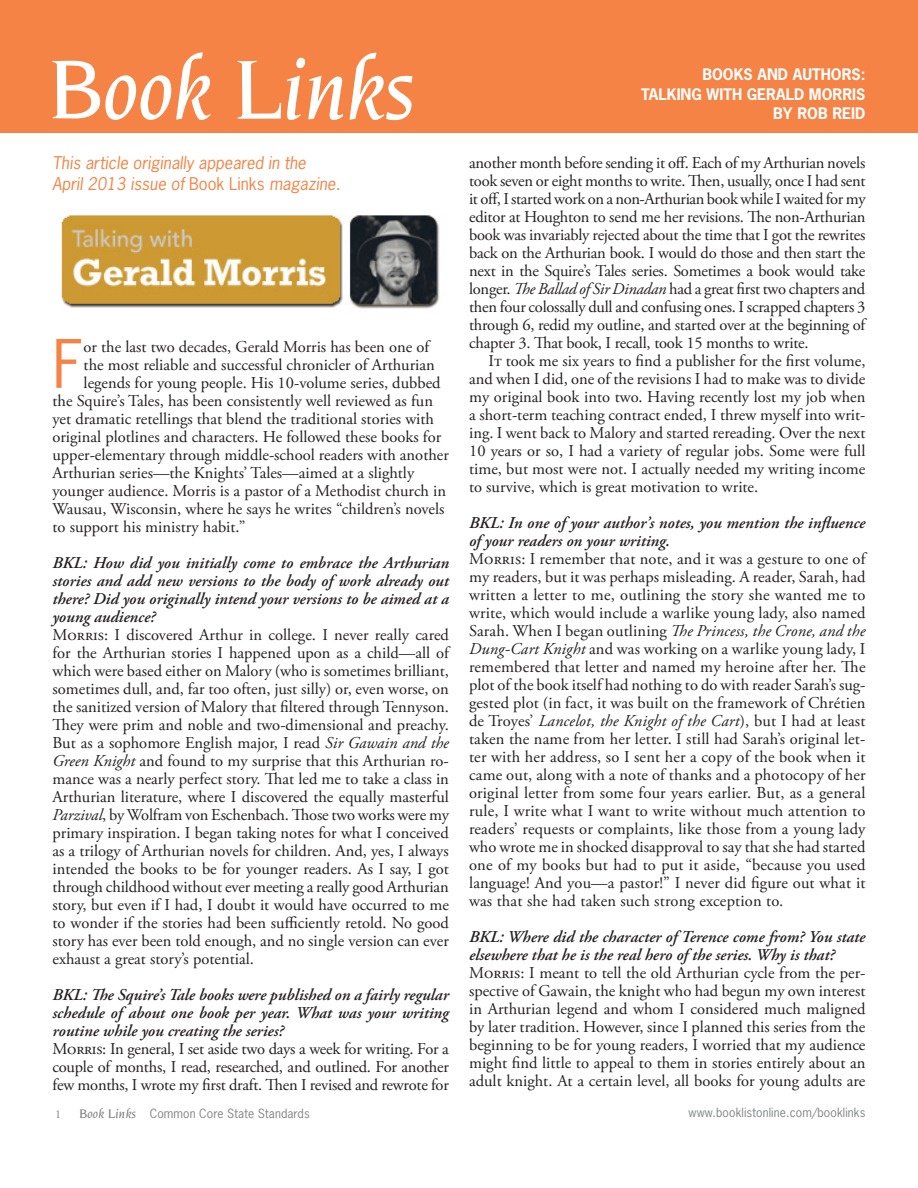
<style>
.page{position:relative;width:918px;height:1188px;background:#fff}
.page>*{position:absolute;margin:0;border:0;box-sizing:border-box;transform-origin:0 0}
.BodyNoIndent_DropCap{font:62.7px "News Gothic Std";color:#f58345}
.Answer{font:16.5px/18px "Adobe Garamond Pro";color:#231f20;text-align:justify}
.BodyNoIndent_DropCap-2{font:16.5px "Adobe Garamond Pro";color:#231f20}
.Question{font:italic 600 16.5px/18px "Adobe Garamond Pro";color:#231f20;text-align:justify}
.Answer2{font:16.5px/18px "Adobe Garamond Pro";color:#231f20;text-align:justify}
.Poetry{font:italic 16.5px/21px "News Gothic Std";color:#f58345}
.t1{font:700 15px/19.5px "News Gothic Std";color:#fff;text-align:right}
.t2{font:12px "News Gothic Std";letter-spacing:.01em;color:#808285}
.t3{font:12px "Adobe Garamond Pro";color:#808285}
.s1{font-style:normal}
.s2{font-style:italic}
.s3{font-family:"Novarese";font-weight:500;font-style:italic;font-size:13.5px}
</style>
<div class="page">
<div style="left:0;top:0;width:918px;height:133px;background:#f58345"></div>
<svg style="left:296px;top:57px;width:10px;height:12px"></svg>
<svg style="left:237px;top:61px;width:44px;height:58px"></svg>
<svg style="left:287px;top:76px;width:14px;height:44px"></svg>
<svg style="left:308px;top:76px;width:36px;height:44px"></svg>
<svg style="left:350px;top:52px;width:62px;height:68px"></svg>
<svg style="left:52px;top:52px;width:159px;height:68px"></svg>
<img style="left:61px;top:215px;width:378px;height:94px">
<p class="Poetry" style="left:52px;top:152px;width:289px">This article originally appeared in the<br>April 2013 issue of <span class="s1">Book Links</span> magazine.</p>
<p class="BodyNoIndent_DropCap" style="left:52px;top:324px;width:32px">F</p>
<p class="BodyNoIndent_DropCap-2" style="left:84px;top:337px;width:347px">or the last two decades, Gerald Morris has been one of</p>
<p class="BodyNoIndent_DropCap-2" style="left:84px;top:355px;width:353px">the most reliable and successful chronicler of Arthurian</p>
<p class="BodyNoIndent_DropCap-2" style="left:84px;top:373px;width:358px">legends for young people. His 10-volume series, dubbed</p>
<p class="BodyNoIndent_DropCap-2" style="left:52px;top:391px;width:382px">the Squire’s Tales, has been consistently well reviewed as fun</p>
<p class="BodyNoIndent_DropCap-2" style="left:52px;top:409px;width:383px">yet dramatic retellings that blend the traditional stories with</p>
<p class="BodyNoIndent_DropCap-2" style="left:52px;top:427px;width:390px">original plotlines and characters. He followed these books for</p>
<p class="BodyNoIndent_DropCap-2" style="left:52px;top:445px;width:398px">upper-elementary through middle-school readers with another</p>
<p class="BodyNoIndent_DropCap-2" style="left:52px;top:463px;width:363px">Arthurian series—the Knights’ Tales—aimed at a slightly</p>
<p class="BodyNoIndent_DropCap-2" style="left:52px;top:481px;width:395px">younger audience. Morris is a pastor of a Methodist church in</p>
<p class="BodyNoIndent_DropCap-2" style="left:52px;top:499px;width:393px">Wausau, Wisconsin, where he says he writes “children’s novels</p>
<p class="BodyNoIndent_DropCap-2" style="left:52px;top:517px;width:194px">to support his ministry habit.”</p>
<p class="Question" style="left:52px;top:554px;width:398px">BKL: How did you initially come to embrace the Arthurian stories and add new versions to the body of work already out there? Did you originally intend your versions to be aimed at a young audience?</p>
<p class="Answer" style="left:52px;top:626px;width:398px">Morris: I discovered Arthur in college. I never really cared for the Arthurian stories I happened upon as a child—all of which were based either on Malory (who is sometimes brilliant, sometimes dull, and, far too often, just silly) or, even worse, on the sanitized version of Malory that filtered through Tennyson.<br>They were prim and noble and two-dimensional and preachy.<br>But as a sophomore English major, I read <span class="s2">Sir Gawain and the Green Knight</span> and found to my surprise that this Arthurian ro&shy;mance was a nearly perfect story. That led me to take a class in Arthurian literature, where I discovered the equally masterful <span class="s2">Parzival</span>, by Wolfram von Eschenbach. Those two works were my primary inspiration. I began taking notes for what I conceived as a trilogy of Arthurian novels for children. And, yes, I always intended the books to be for younger readers. As I say, I got through childhood without ever meeting a really good Arthurian story, but even if I had, I doubt it would have occurred to me to wonder if the stories had been sufficiently retold. No good story has ever been told enough, and no single version can ever exhaust a great story’s potential.</p>
<p class="Question" style="left:52px;top:986px;width:398px">BKL: The Squire’s Tale books were published on a fairly regular schedule of about one book per year. What was your writing routine while you creating the series?</p>
<p class="Answer" style="left:52px;top:1040px;width:398px">Morris: In general, I set aside two days a week for writing. For a couple of months, I read, researched, and outlined. For another few months, I wrote my first draft. Then I revised and rewrote for</p>
<p class="t1" style="left:641px;top:65px;width:226px">BOOKS AND AUTHORS:<br>TALKING WITH GERALD MORRIS<br>BY ROB REID</p>
<p class="Answer" style="left:469px;top:154px;width:398px">another month before sending it off. Each of my Arthurian novels took seven or eight months to write. Then, usually, once I had sent it off, I started work on a non-Arthurian book while I waited for my editor at Houghton to send me her revisions. The non-Arthurian book was invariably rejected about the time that I got the rewrites back on the Arthurian book. I would do those and then start the next in the Squire’s Tales series. Sometimes a book would take longer. <span class="s2">The Ballad of Sir Dinadan</span> had a great first two chapters and then four colossally dull and confusing ones. I scrapped chapters 3 through 6, redid my outline, and started over at the beginning of chapter 3. That book, I recall, took 15 months to write.</p>
<p class="Answer2" style="left:469px;top:352px;width:398px;text-indent:19px">It took me six years to find a publisher for the first volume, and when I did, one of the revisions I had to make was to divide my original book into two. Having recently lost my job when a short-term teaching contract ended, I threw myself into writ&shy;ing. I went back to Malory and started rereading. Over the next 10 years or so, I had a variety of regular jobs. Some were full time, but most were not. I actually needed my writing income to survive, which is great motivation to write.</p>
<p class="Question" style="left:469px;top:514px;width:398px">BKL: In one of your author’s notes, you mention the influence of your readers on your writing.</p>
<p class="Answer" style="left:469px;top:550px;width:398px">Morris: I remember that note, and it was a gesture to one of my readers, but it was perhaps misleading. A reader, Sarah, had written a letter to me, outlining the story she wanted me to write, which would include a warlike young lady, also named Sarah. When I began outlining <span class="s2">The Princess, the Crone, and the Dung-Cart Knight</span> and was working on a warlike young lady, I remembered that letter and named my heroine after her. The plot of the book itself had nothing to do with reader Sarah’s sug&shy;gested plot (in fact, it was built on the framework of Chrétien de Troyes’ <span class="s2">Lancelot, the Knight of the Cart</span>), but I had at least taken the name from her letter. I still had Sarah’s original let&shy;ter with her address, so I sent her a copy of the book when it came out, along with a note of thanks and a photocopy of her original letter from some four years earlier. But, as a general rule, I write what I want to write without much attention to readers’ requests or complaints, like those from a young lady who wrote me in shocked disapproval to say that she had started one of my books but had to put it aside, “because you used language! And you—a pastor!” I never did figure out what it was that she had taken such strong exception to.</p>
<p class="Question" style="left:469px;top:928px;width:398px">BKL: Where did the character of Terence come from? You state elsewhere that he is the real hero of the series. Why is that?</p>
<p class="Answer" style="left:469px;top:964px;width:398px">Morris: I meant to tell the old Arthurian cycle from the per&shy;spective of Gawain, the knight who had begun my own interest in Arthurian legend and whom I considered much maligned by later tradition. However, since I planned this series from the beginning to be for young readers, I worried that my audience might find little to appeal to them in stories entirely about an adult knight. At a certain level, all books for young adults are</p>
<p class="t3" style="left:55px;top:1107px;width:7px">1</p>
<p class="t2" style="left:79px;top:1106px;width:232px"><span class="s3">Book Links</span> Common Core State Standards</p>
<p class="t2" style="left:689px;top:1105px;width:178px">www.booklistonline.com/booklinks</p>
</div>
